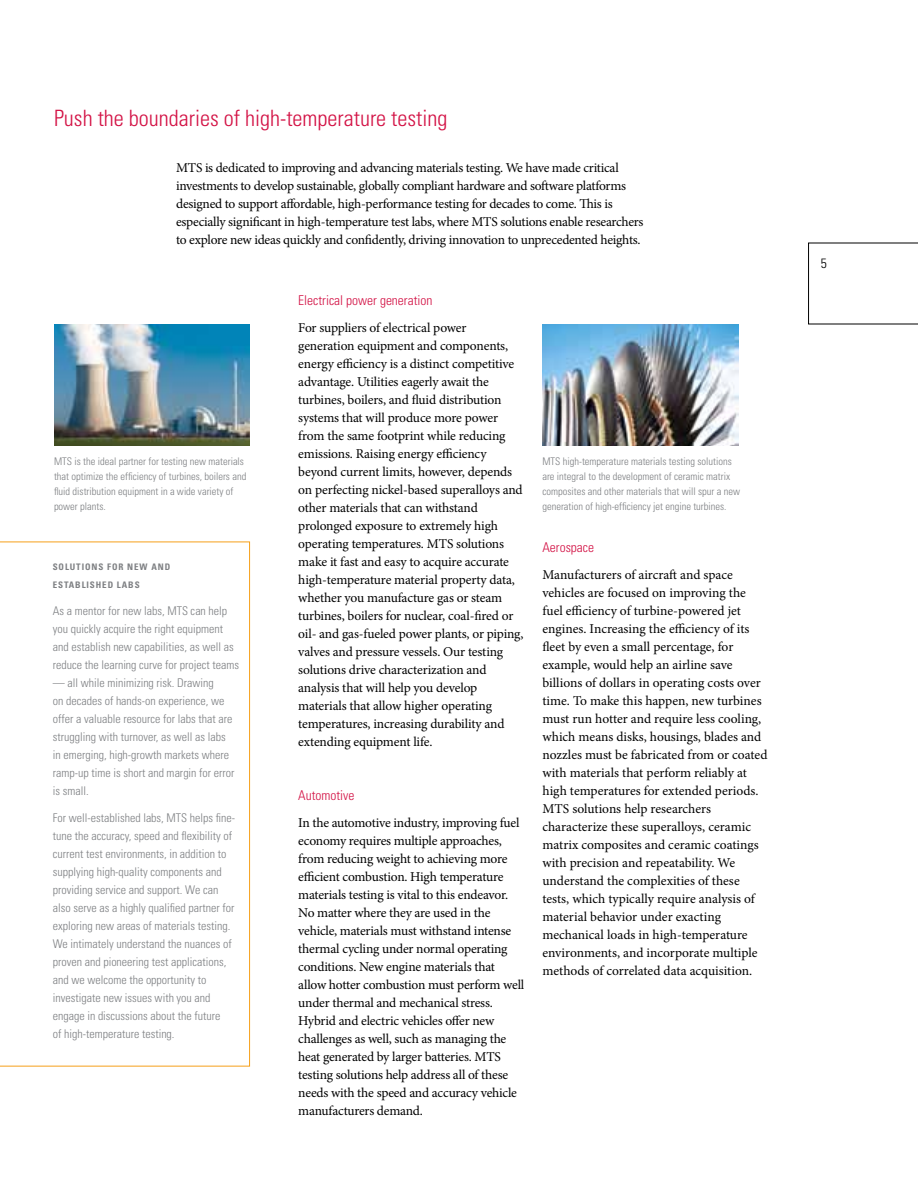
<style>
.page{position:relative;width:918px;height:1188px;background:#fff}
.page>*{position:absolute;margin:0;border:0;box-sizing:border-box;transform-origin:0 0}
.t1{font:300 condensed 22.5px "Univers";color:#d31245}
.t2{font:13.5px/18px "Minion Pro";letter-spacing:-.015em;color:#000}
.t3{font:300 condensed 13.5px "Univers";color:#d31245}
.t4{font:300 condensed 13.5px "Univers";color:#000}
.t5{font:300 condensed 12px/18px "Univers";color:#7e8083}
.t6{font:300 condensed 10.5px/15px "Univers";color:#7e8083}
.t7{font:700 condensed 9px/18px "Univers";letter-spacing:.1em;color:#7e8083}
</style>
<div class="page">
<svg style="left:808px;top:243px;width:110px;height:81px"></svg>
<div style="left:0;top:542px;width:250px;height:524px;border:1px solid #f6a01a"></div>
<img style="left:542px;top:324px;width:196px;height:122px">
<img style="left:54px;top:324px;width:196px;height:122px">
<h1 class="t1" style="left:54px;top:104px;width:395px">Push the boundaries of high-temperature testing</h1>
<p class="t2" style="left:176px;top:159px;width:469px">MTS is dedicated to improving and advancing materials testing. We have made critical investments to develop sustainable, globally compliant hardware and software platforms designed to support affordable, high-performance testing for decades to come. This is especially significant in high-temperature test labs, where MTS solutions enable researchers to explore new ideas quickly and confidently, driving innovation to unprecedented heights.</p>
<p class="t6" style="left:54px;top:454px;width:194px">MTS is the ideal partner for testing new materials that optimize the efficiency of turbines, boilers and fluid distribution equipment in a wide variety of power plants.</p>
<p class="t7" style="left:53px;top:557px;width:119px">SOLUTIONS FOR NEW AND<br>ESTABLISHED LABS</p>
<p class="t5" style="left:53px;top:601px;width:188px">As a mentor for new labs, MTS can help you quickly acquire the right equipment and establish new capabilities, as well as reduce the learning curve for project teams</p>
<p class="t5" style="left:53px;top:673px;width:183px">— all while minimizing risk. Drawing<br>on decades of hands-on experience, we offer a valuable resource for labs that are struggling with turnover, as well as labs in emerging, high-growth markets where ramp-up time is short and margin for error is small.</p>
<p class="t5" style="left:53px;top:808px;width:184px">For well-established labs, MTS helps fine&shy;tune the accuracy, speed and flexibility of current test environments, in addition to supplying high-quality components and providing service and support. We can also serve as a highly qualified partner for exploring new areas of materials testing.<br>We intimately understand the nuances of proven and pioneering test applications, and we welcome the opportunity to investigate new issues with you and engage in discussions about the future<br>of high-temperature testing.</p>
<p class="t3" style="left:298px;top:292px;width:136px">Electrical power generation</p>
<p class="t2" style="left:298px;top:318px;width:227px">For suppliers of electrical power generation equipment and components, energy efficiency is a distinct competitive advantage. Utilities eagerly await the turbines, boilers, and fluid distribution systems that will produce more power from the same footprint while reducing emissions. Raising energy efficiency beyond current limits, however, depends on perfecting nickel-based superalloys and other materials that can withstand prolonged exposure to extremely high operating temperatures. MTS solutions make it fast and easy to acquire accurate high-temperature material property data, whether you manufacture gas or steam turbines, boilers for nuclear, coal-fired or oil- and gas-fueled power plants, or piping, valves and pressure vessels. Our testing solutions drive characterization and analysis that will help you develop materials that allow higher operating temperatures, increasing durability and extending equipment life.</p>
<p class="t3" style="left:298px;top:787px;width:58px">Automotive</p>
<p class="t2" style="left:298px;top:813px;width:228px">In the automotive industry, improving fuel economy requires multiple approaches, from reducing weight to achieving more efficient combustion. High temperature materials testing is vital to this endeavor.<br>No matter where they are used in the vehicle, materials must withstand intense thermal cycling under normal operating conditions. New engine materials that allow hotter combustion must perform well under thermal and mechanical stress.<br>Hybrid and electric vehicles offer new challenges as well, such as managing the heat generated by larger batteries. MTS testing solutions help address all of these needs with the speed and accuracy vehicle manufacturers demand.</p>
<p class="t6" style="left:542px;top:454px;width:199px">MTS high-temperature materials testing solutions are integral to the development of ceramic matrix composites and other materials that will spur a new generation of high-efficiency jet engine turbines.</p>
<p class="t3" style="left:542px;top:539px;width:53px">Aerospace</p>
<p class="t2" style="left:542px;top:566px;width:227px">Manufacturers of aircraft and space vehicles are focused on improving the fuel efficiency of turbine-powered jet engines. Increasing the efficiency of its fleet by even a small percentage, for example, would help an airline save billions of dollars in operating costs over time. To make this happen, new turbines must run hotter and require less cooling, which means disks, housings, blades and nozzles must be fabricated from or coated with materials that perform reliably at high temperatures for extended periods.<br>MTS solutions help researchers characterize these superalloys, ceramic matrix composites and ceramic coatings with precision and repeatability. We understand the complexities of these tests, which typically require analysis of material behavior under exacting mechanical loads in high-temperature environments, and incorporate multiple methods of correlated data acquisition.</p>
<p class="t4" style="left:821px;top:255px;width:7px">5</p>
</div>
